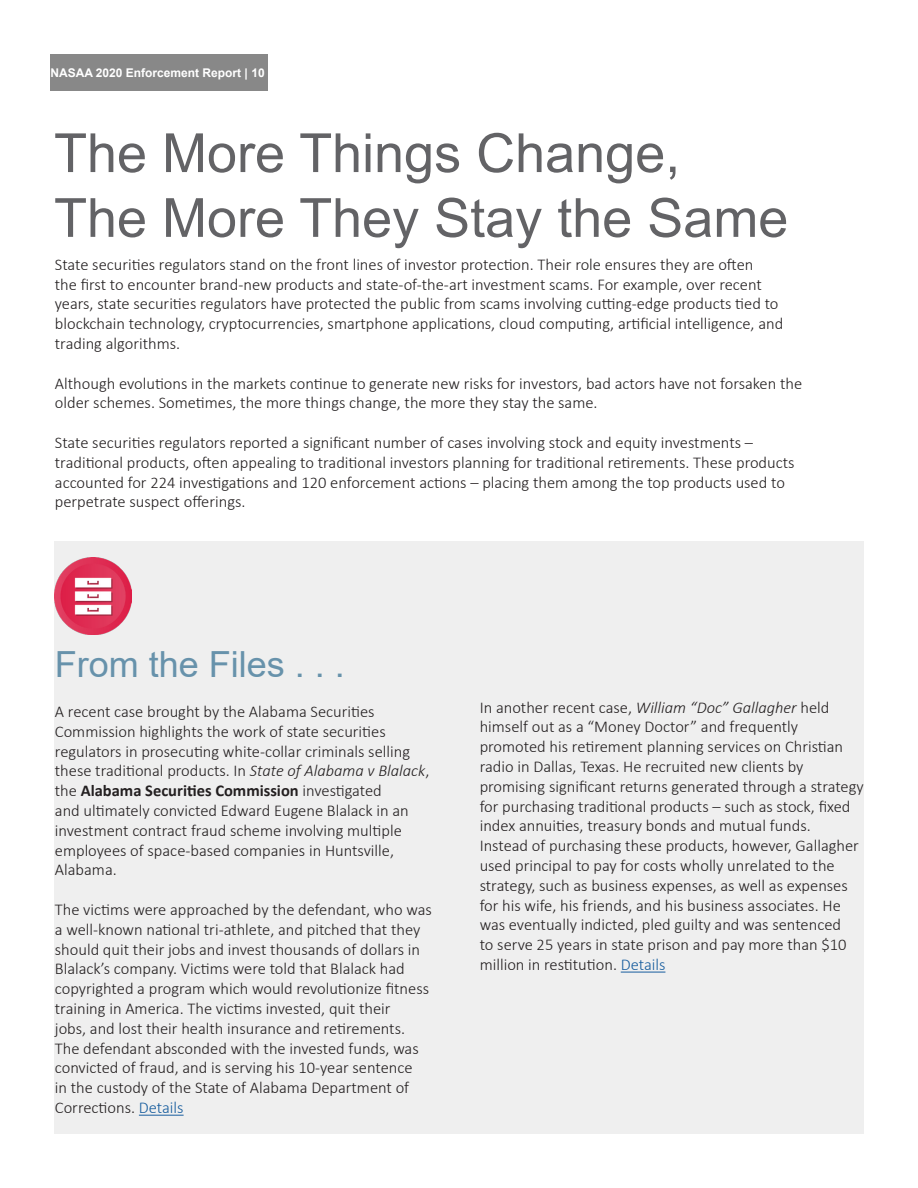
<style>
.page{position:relative;width:918px;height:1188px;background:#fff}
.page>*{position:absolute;margin:0;border:0;box-sizing:border-box;transform-origin:0 0}
.t1{font:54px "Arial";color:#636366}
.t2{font:36px "Arial";color:#6792ab}
.t3{font:300 16.5px/19.8px "Calibri";color:#231f20}
.t4{font:700 12px "Arial";color:#fff}
.s1{font-style:italic}
.s2{font-weight:700}
.s3{color:#175d9e}
</style>
<div class="page">
<div style="left:55px;top:542px;width:809px;height:592px;background:#efefef"></div>
<hr style="left:139px;top:1115px;width:45px;height:1px;background:#175d9e">
<img style="left:55px;top:557px;width:77px;height:77px">
<hr style="left:621px;top:972px;width:44px;height:1px;background:#175d9e">
<div style="left:50px;top:54px;width:218px;height:37px;background:#888"></div>
<p class="t4" style="left:50px;top:64px;width:216px">NASAA 2020 Enforcement Report | 10</p>
<p class="t1" style="left:54px;top:116px;width:628px">The More Things Change,</p>
<p class="t1" style="left:54px;top:181px;width:736px">The More They Stay the Same</p>
<p class="t3" style="left:55px;top:254px;width:730px">State securities regulators stand on the front lines of investor protection. Their role ensures they are often<br>the first to encounter brand-new products and state-of-the-art investment scams. For example, over recent years, state securities regulators have protected the public from scams involving cutting-edge products tied to blockchain technology, cryptocurrencies, smartphone applications, cloud computing, artificial intelligence, and trading algorithms.</p>
<p class="t3" style="left:55px;top:373px;width:749px">Although evolutions in the markets continue to generate new risks for investors, bad actors have not forsaken the older schemes. Sometimes, the more things change, the more they stay the same.</p>
<p class="t3" style="left:55px;top:432px;width:741px">State securities regulators reported a significant number of cases involving stock and equity investments – traditional products, often appealing to traditional investors planning for traditional retirements. These products accounted for 224 investigations and 120 enforcement actions – placing them among the top products used to perpetrate suspect offerings.</p>
<p class="t2" style="left:55px;top:640px;width:292px">From the Files . . .</p>
<p class="t3" style="left:55px;top:702px;width:376px">A recent case brought by the Alabama Securities Commission highlights the work of state securities regulators in prosecuting white-collar criminals selling these traditional products. In <span class="s1">State of Alabama v Blalack</span>, the <span class="s2">Alabama Securities Commission</span> investigated<br>and ultimately convicted Edward Eugene Blalack in an investment contract fraud scheme involving multiple employees of space-based companies in Huntsville, Alabama.</p>
<p class="t3" style="left:55px;top:900px;width:378px">The victims were approached by the defendant, who was a well-known national tri-athlete, and pitched that they should quit their jobs and invest thousands of dollars in Blalack’s company. Victims were told that Blalack had copyrighted a program which would revolutionize fitness training in America. The victims invested, quit their<br>jobs, and lost their health insurance and retirements.<br>The defendant absconded with the invested funds, was convicted of fraud, and is serving his 10-year sentence<br>in the custody of the State of Alabama Department of Corrections. <span class="s3">Details</span></p>
<p class="t3" style="left:480px;top:697px;width:386px">In another recent case, <span class="s1">William “Doc” Gallagher</span> held himself out as a “Money Doctor” and frequently promoted his retirement planning services on Christian radio in Dallas, Texas. He recruited new clients by promising significant returns generated through a strategy for purchasing traditional products – such as stock, fixed index annuities, treasury bonds and mutual funds.</p>
<p class="t3" style="left:480px;top:836px;width:381px">Instead of purchasing these products, however, Gallagher used principal to pay for costs wholly unrelated to the strategy, such as business expenses, as well as expenses for his wife, his friends, and his business associates. He was eventually indicted, pled guilty and was sentenced to serve 25 years in state prison and pay more than $10 million in restitution. <span class="s3">Details</span></p>
</div>
